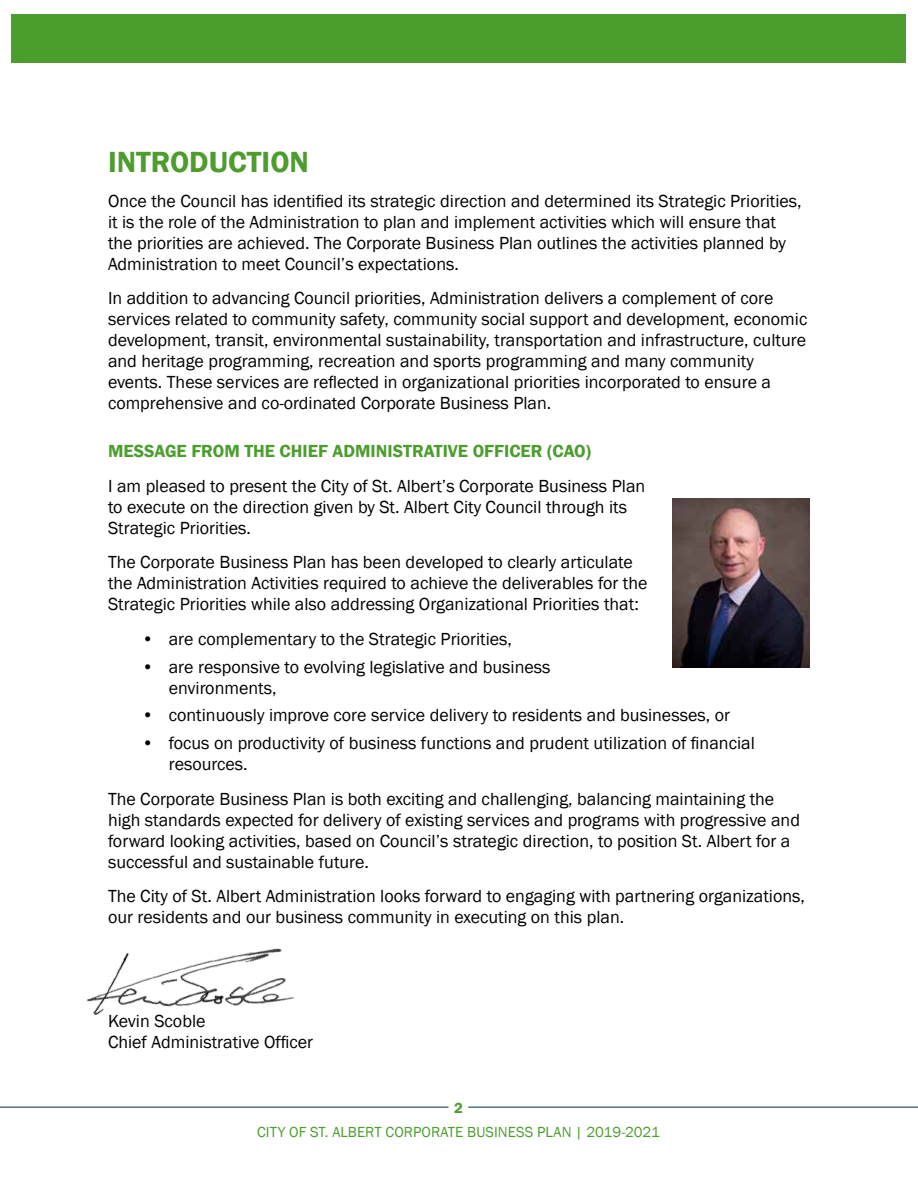
<style>
.page{position:relative;width:918px;height:1188px;background:#fff}
.page>*{position:absolute;margin:0;border:0;box-sizing:border-box;transform-origin:0 0}
.t1{font:600 30px "Franklin Gothic";color:#4c9d2e}
.t2{font:18px/21px "Franklin Gothic";color:#000}
.t3{font:600 18px "Franklin Gothic";color:#4c9d2e}
.t4{font:15px "Franklin Gothic";letter-spacing:.005em;color:#4c9d2e}
.t5{font:600 15px "Franklin Gothic";color:#4c9d2e}
</style>
<div class="page">
<hr style="left:0;top:1107px;width:449px;height:1px;background:#002b54">
<hr style="left:468px;top:1107px;width:450px;height:1px;background:#002b54">
<img style="left:672px;top:498px;width:138px;height:169px">
<img style="left:87px;top:948px;width:207px;height:67px">
<div style="left:11px;top:15px;width:895px;height:48px;background:#4c9d2e"></div>
<h1 class="t1" style="left:108px;top:144px;width:202px">INTRODUCTION</h1>
<p class="t2" style="left:108px;top:191px;width:695px">Once the Council has identified its strategic direction and determined its Strategic Priorities, it is the role of the Administration to plan and implement activities which will ensure that the priorities are achieved. The Corporate Business Plan outlines the activities planned by Administration to meet Council’s expectations.</p>
<p class="t2" style="left:108px;top:288px;width:701px">In addition to advancing Council priorities, Administration delivers a complement of core services related to community safety, community social support and development, economic development, transit, environmental sustainability, transportation and infrastructure, culture and heritage programming, recreation and sports programming and many community events. These services are reflected in organizational priorities incorporated to ensure a comprehensive and co-ordinated Corporate Business Plan.</p>
<p class="t3" style="left:108px;top:440px;width:485px">MESSAGE FROM THE CHIEF ADMINISTRATIVE OFFICER (CAO)</p>
<p class="t2" style="left:108px;top:476px;width:539px">I am pleased to present the City of St. Albert’s Corporate Business Plan to execute on the direction given by St. Albert City Council through its<br>Strategic Priorities.</p>
<p class="t2" style="left:108px;top:552px;width:541px">The Corporate Business Plan has been developed to clearly articulate the Administration Activities required to achieve the deliverables for the<br>Strategic Priorities while also addressing Organizational Priorities that:</p>
<p class="t2" style="left:142px;top:629px;width:372px">• are complementary to the Strategic Priorities,</p>
<p class="t2" style="left:169px;top:656px;width:383px;text-indent:-27px">• are responsive to evolving legislative and business environments,</p>
<p class="t2" style="left:142px;top:705px;width:590px">• continuously improve core service delivery to residents and businesses, or</p>
<p class="t2" style="left:169px;top:733px;width:588px;text-indent:-27px">• focus on productivity of business functions and prudent utilization of financial resources.</p>
<p class="t2" style="left:108px;top:788px;width:694px">The Corporate Business Plan is both exciting and challenging, balancing maintaining the high standards expected for delivery of existing services and programs with progressive and forward looking activities, based on Council’s strategic direction, to position St. Albert for a successful and sustainable future.</p>
<p class="t2" style="left:108px;top:886px;width:699px">The City of St. Albert Administration looks forward to engaging with partnering organizations, our residents and our business community in executing on this plan.</p>
<p class="t2" style="left:108px;top:1011px;width:207px">Kevin Scoble<br>Chief Administrative Officer</p>
<p class="t5" style="left:454px;top:1099px;width:10px">2</p>
<p class="t4" style="left:257px;top:1123px;width:404px">CITY OF ST. ALBERT CORPORATE BUSINESS PLAN | 2019-2021</p>
</div>
